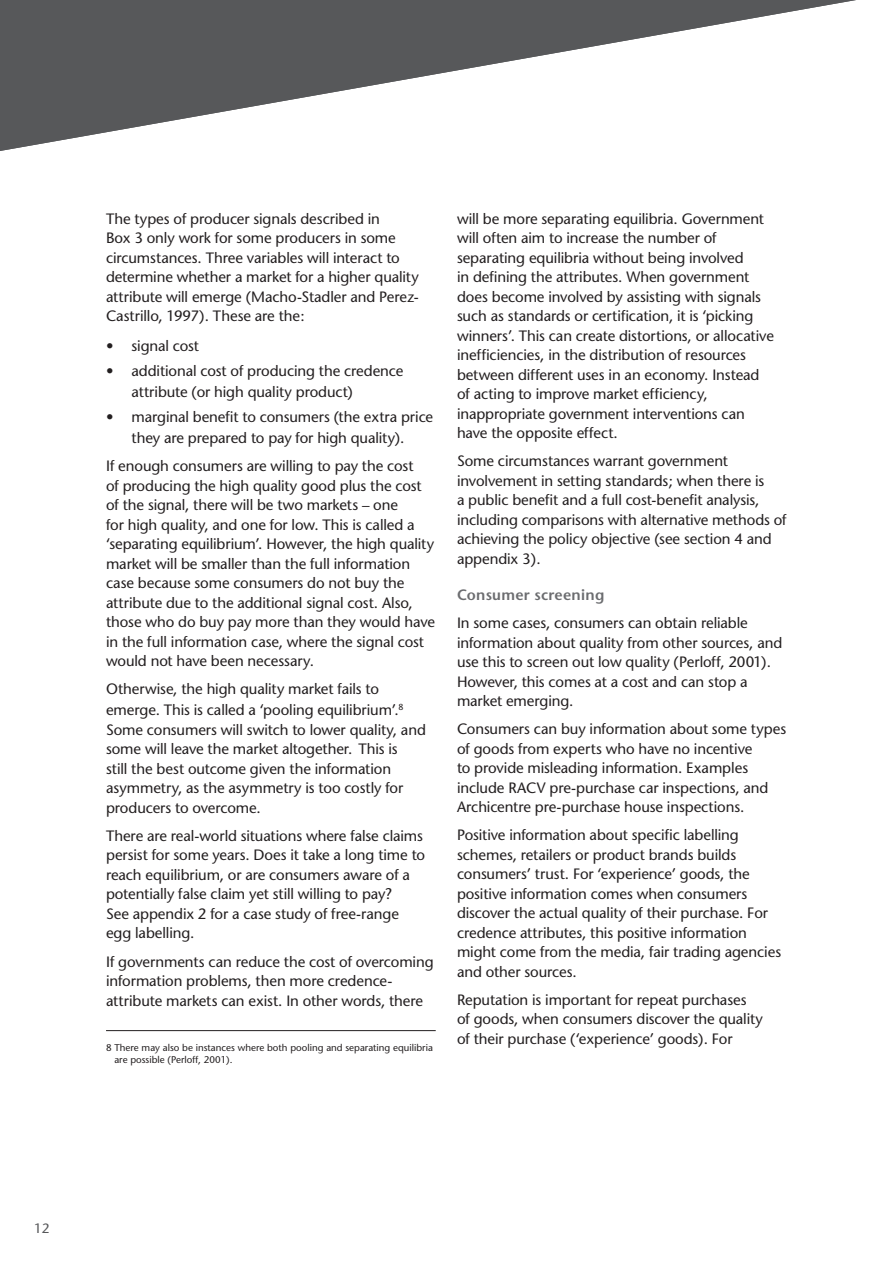
<style>
.page{position:relative;width:893px;height:1263px;background:#fff}
.page>*{position:absolute;margin:0;border:0;box-sizing:border-box;transform-origin:0 0}
.t1{font:15px/19.5px "Stone Sans";letter-spacing:-.005em;color:#231f20}
.t2{font:600 15px "Stone Sans";letter-spacing:.015em;color:#6c6d70}
.t3{font:13.5px "Stone Sans";color:#57585a}
.t4{font:9.75px/12px "Stone Sans";color:#231f20}
</style>
<div class="page">
<svg style="left:0;top:0;width:856px;height:151px;fill:#57585a"></svg>
<hr style="left:106px;top:1030px;width:330px;height:1px;background:#231f20">
<p class="t1" style="left:106px;top:209px;width:314px">The types of producer signals described in<br>Box 3 only work for some producers in some circumstances. Three variables will interact to determine whether a market for a higher quality attribute will emerge (Macho-Stadler and Perez-Castrillo, 1997). These are the:</p>
<p class="t1" style="left:106px;top:336px;width:95px">• signal cost</p>
<p class="t1" style="left:132px;top:360px;width:273px;line-height:21px;text-indent:-26px">• additional cost of producing the credence attribute (or high quality product)</p>
<p class="t1" style="left:106px;top:407px;width:329px;line-height:21px;text-align:center">• marginal benefit to consumers (the extra price they are prepared to pay for high quality).</p>
<p class="t1" style="left:106px;top:456px;width:330px">If enough consumers are willing to pay the cost<br>of producing the high quality good plus the cost of the signal, there will be two markets – one<br>for high quality, and one for low. This is called a ‘separating equilibrium’. However, the high quality market will be smaller than the full information case because some consumers do not buy the attribute due to the additional signal cost. Also, those who do buy pay more than they would have in the full information case, where the signal cost would not have been necessary.</p>
<p class="t1" style="left:106px;top:679px;width:299px;line-height:21px">Otherwise, the high quality market fails to emerge. This is called a ‘pooling equilibrium’.<sup>8</sup></p>
<p class="t1" style="left:106px;top:720px;width:321px">Some consumers will switch to lower quality, and some will leave the market altogether. This is<br>still the best outcome given the information asymmetry, as the asymmetry is too costly for producers to overcome.</p>
<p class="t1" style="left:106px;top:826px;width:321px">There are real-world situations where false claims persist for some years. Does it take a long time to reach equilibrium, or are consumers aware of a potentially false claim yet still willing to pay?<br>See appendix 2 for a case study of free-range egg labelling.</p>
<p class="t1" style="left:106px;top:951px;width:329px">If governments can reduce the cost of overcoming information problems, then more credence&shy;attribute markets can exist. In other words, there</p>
<p class="t4" style="left:114px;top:1042px;width:320px;text-indent:-8px">8 There may also be instances where both pooling and separating equilibria are possible (Perloff, 2001).</p>
<p class="t1" style="left:457px;top:209px;width:318px">will be more separating equilibria. Government will often aim to increase the number of separating equilibria without being involved<br>in defining the attributes. When government does become involved by assisting with signals such as standards or certification, it is ‘picking winners’. This can create distortions, or allocative inefficiencies, in the distribution of resources between different uses in an economy. Instead of acting to improve market efficiency, inappropriate government interventions can have the opposite effect.</p>
<p class="t1" style="left:457px;top:451px;width:331px">Some circumstances warrant government involvement in setting standards; when there is<br>a public benefit and a full cost-benefit analysis, including comparisons with alternative methods of achieving the policy objective (see section 4 and appendix 3).</p>
<p class="t2" style="left:457px;top:586px;width:149px">Consumer screening</p>
<p class="t1" style="left:457px;top:613px;width:327px">In some cases, consumers can obtain reliable information about quality from other sources, and use this to screen out low quality (Perloff, 2001).<br>However, this comes at a cost and can stop a market emerging.</p>
<p class="t1" style="left:457px;top:719px;width:331px">Consumers can buy information about some types of goods from experts who have no incentive<br>to provide misleading information. Examples include RACV pre-purchase car inspections, and Archicentre pre-purchase house inspections.</p>
<p class="t1" style="left:457px;top:825px;width:326px">Positive information about specific labelling schemes, retailers or product brands builds consumers’ trust. For ‘experience’ goods, the positive information comes when consumers discover the actual quality of their purchase. For credence attributes, this positive information might come from the media, fair trading agencies and other sources.</p>
<p class="t1" style="left:457px;top:990px;width:307px">Reputation is important for repeat purchases of goods, when consumers discover the quality of their purchase (‘experience’ goods). For</p>
<p class="t3" style="left:34px;top:1221px;width:17px">12</p>
</div>
